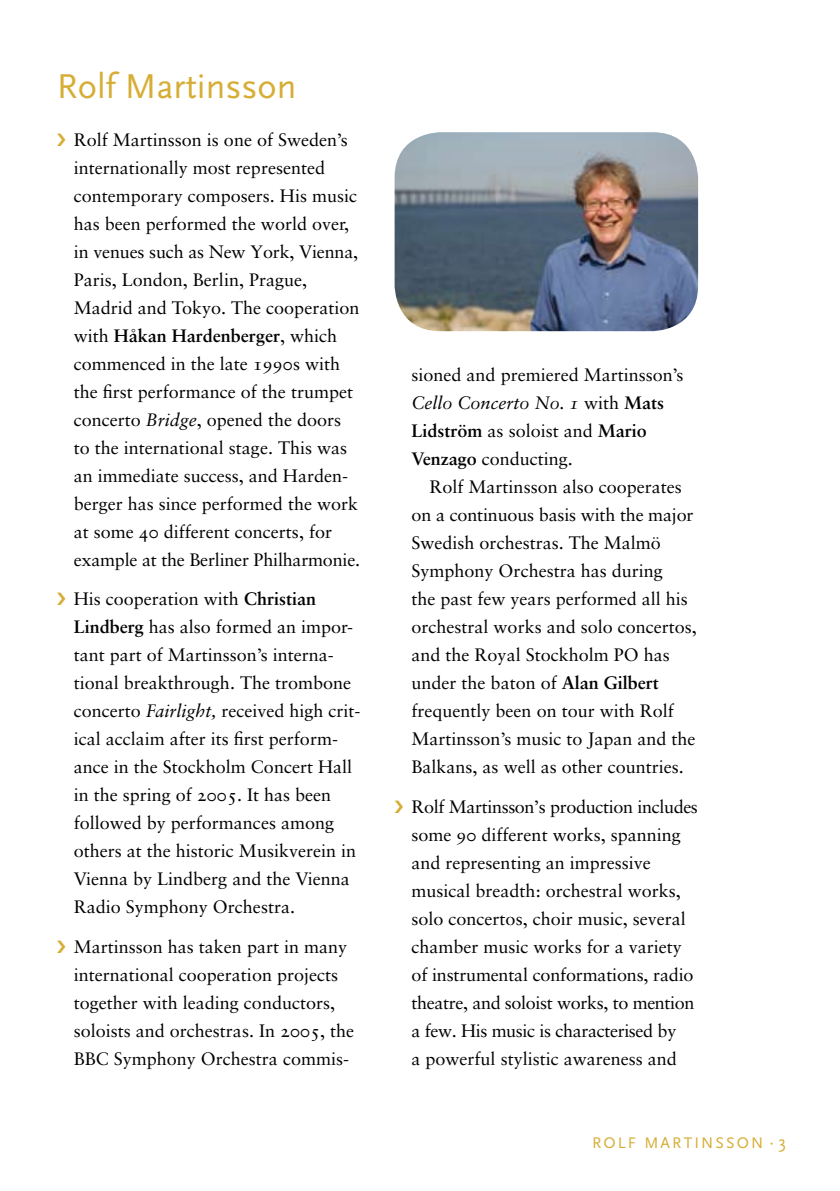
<style>
.page{position:relative;width:840px;height:1191px;background:#fff}
.page>*{position:absolute;margin:0;border:0;box-sizing:border-box;transform-origin:0 0}
.t1{font:36px "Scala Sans";color:#d6ad35}
.t2{font:18px/28px "Sabon";color:#000}
.t3{font:18px "Sabon Italic Os F";color:#000}
.t4{font:16px "Scala Sans";letter-spacing:.13em;color:#d6ad35}
.s1{font-weight:700}
.s2{font-family:"Sabon Roman SC"}
.s3{font-family:"Sabon Italic Os F"}
.s4{font-family:"Sabon"}
.s5{font-family:"Sabon";font-weight:700}
.s6{font-size:18px}
</style>
<div class="page">
<img style="left:394px;top:132px;width:303px;height:199px">
<h1 class="t1" style="left:57px;top:66px;width:241px">Rolf Martinsson</h1>
<p class="t2" style="left:74px;top:125px;width:288px">Rolf Martinsson is one of Sweden’s internationally most represented contemporary composers. His music has been performed the world over, in venues such as New York, Vienna, Paris, London, Berlin, Prague, Madrid and Tokyo. The cooperation with <span class="s1">Håkan Hardenberger</span>, which commenced in the late <span class="s2">1990</span>s with the first performance of the trumpet concerto <span class="s3">Bridge</span>, opened the doors to the international stage. This was an immediate success, and Harden&shy;berger has since performed the work at some <span class="s2">40</span> different concerts, for example at the Berliner Philharmonie.</p>
<p class="t2" style="left:74px;top:584px;width:288px">His cooperation with <span class="s1">Christian Lindberg</span> has also formed an impor&shy;tant part of Martinsson’s interna&shy;tional breakthrough. The trombone concerto <span class="s3">Fairlight,</span> received high crit&shy;ical acclaim after its first perform&shy;ance in the Stockholm Concert Hall in the spring of <span class="s2">2005</span>. It has been followed by performances among others at the historic Musikverein in Vienna by Lindberg and the Vienna Radio Symphony Orchestra.</p>
<p class="t2" style="left:74px;top:932px;width:282px">Martinsson has taken part in many international cooperation projects together with leading conductors, soloists and orchestras. In <span class="s2">2005</span>, the BBC Symphony Orchestra commis-</p>
<p class="t2" style="left:411px;top:360px;width:273px">sioned and premiered Martinsson’s</p>
<p class="t3" style="left:411px;top:392px;width:254px">Cello Concerto No. 1 <span class="s4">with</span> <span class="s5">Mats</span></p>
<p class="t2" style="left:411px;top:417px;width:237px"><span class="s1">Lidström</span> as soloist and <span class="s1">Mario<br>Venzago</span> conducting.</p>
<p class="t2" style="left:411px;top:473px;width:287px;text-indent:18px">Rolf Martinsson also cooperates on a continuous basis with the major Swedish orchestras. The Malmö Symphony Orchestra has during<br>the past few years performed all his orchestral works and solo concertos, and the Royal Stockholm PO has under the baton of <span class="s1">Alan Gilbert </span>frequently been on tour with Rolf Martinsson’s music to Japan and the Balkans, as well as other countries.</p>
<p class="t2" style="left:411px;top:792px;width:288px">Rolf Martinsson’s production includes some <span class="s2">90</span> different works, spanning and representing an impressive musical breadth: orchestral works, solo concertos, choir music, several chamber music works for a variety of instrumental conformations, radio theatre, and soloist works, to mention a few. His music is characterised by<br>a powerful stylistic awareness and</p>
<p class="t4" style="left:592px;top:1133px;width:195px">ROLF MARTINSSON <span class="s6">· 3</span></p>
</div>
